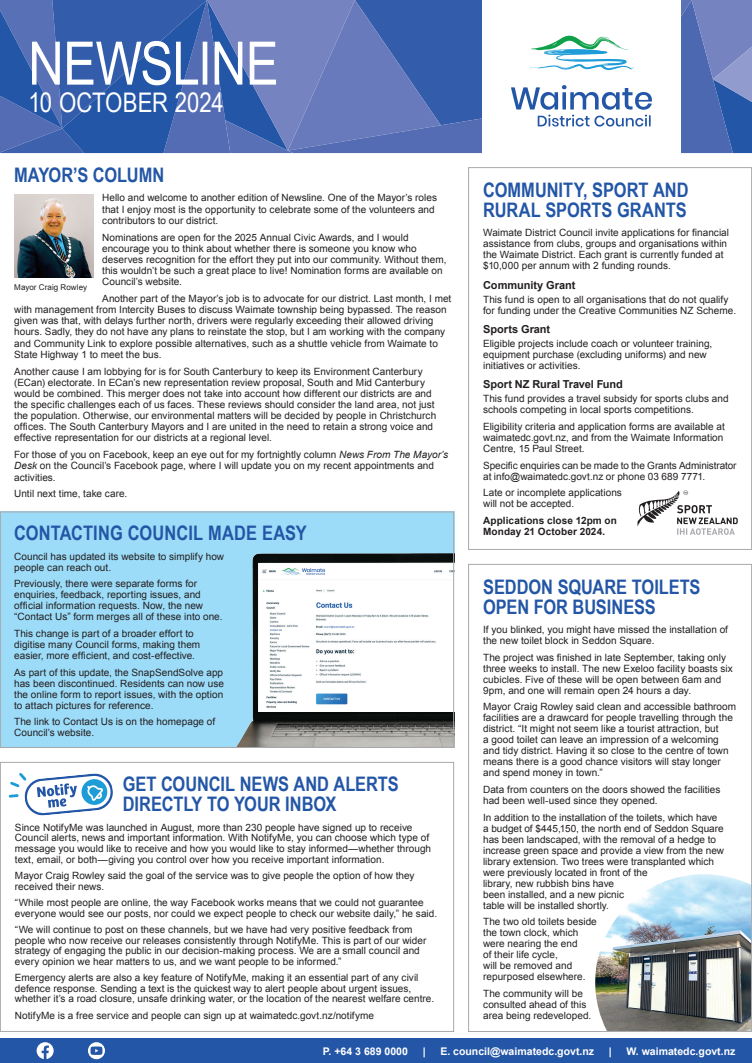
<style>
.page{position:relative;width:752px;height:1063px;background:#fff}
.page>*{position:absolute;margin:0;border:0;box-sizing:border-box;transform-origin:0 0}
.t1{font:27px "Arial Narrow";letter-spacing:-.005em;color:#fff}
.t2{font:700 20px/20px "Arial Narrow";color:#2356a6}
.t3{font:700 11px "Arial";letter-spacing:-.005em;color:#231f20}
.t4{font:700 10.5px "Arial";color:#fff}
.t5{font:10px/11px "Arial";letter-spacing:.005em;color:#231f20}
.t6{font:700 10px/11px "Arial";letter-spacing:.01em;color:#231f20}
.t7{font:8px "Arial";letter-spacing:.01em;color:#231f20}
.s1{font-style:italic}
</style>
<div class="page">
<svg style="left:0;top:0;width:751px;height:153px"></svg>
<div style="left:0;top:1038px;width:751px;height:25px;background:#2356a6"></div>
<svg style="left:88px;top:1042px;width:17px;height:17px"></svg>
<svg style="left:37px;top:1042px;width:17px;height:17px"></svg>
<div style="left:0;top:512px;width:454px;height:236px;background:#9cdcf8"></div>
<img style="left:14px;top:194px;width:80px;height:83px">
<img style="left:154px;top:511px;width:300px;height:235px">
<img style="left:259px;top:563px;width:193px;height:148px">
<img style="left:595px;top:874px;width:154px;height:156px">
<div style="left:0;top:762px;width:454px;height:270px;border:1px solid #a8a9ad"></div>
<div style="left:468px;top:564px;width:283px;height:468px;border:1px solid #a8a9ad"></div>
<svg style="left:8px;top:773px;width:105px;height:43px"></svg>
<div style="left:468px;top:167px;width:283px;height:383px;border:1px solid #a8a9ad"></div>
<svg style="left:637px;top:490px;width:100px;height:45px"></svg>
<div style="left:0;top:512px;width:454px;height:236px;border:1px solid #a8a9ad"></div>
<h1 class="t1" style="left:28px;top:83px;width:197px">10 OCTOBER 2024</h1>
<h2 class="t2" style="left:14px;top:164px;width:152px">MAYOR’S COLUMN</h2>
<p class="t5" style="left:102px;top:193px;width:336px">Hello and welcome to another edition of Newsline. One of the Mayor’s roles that I enjoy most is the opportunity to celebrate some of the volunteers and contributors to our district.</p>
<p class="t5" style="left:102px;top:232px;width:345px">Nominations are open for the 2025 Annual Civic Awards, and I would encourage you to think about whether there is someone you know who deserves recognition for the effort they put into our community. Without them, this wouldn’t be such a great place to live! Nomination forms are available on Council’s website.</p>
<p class="t5" style="left:14px;top:293px;width:438px;text-indent:88px">Another part of the Mayor’s job is to advocate for our district. Last month, I met with management from Intercity Buses to discuss Waimate township being bypassed. The reason given was that, with delays further north, drivers were regularly exceeding their allowed driving hours. Sadly, they do not have any plans to reinstate the stop, but I am working with the company and Community Link to explore possible alternatives, such as a shuttle vehicle from Waimate to State Highway 1 to meet the bus.</p>
<p class="t5" style="left:14px;top:366px;width:423px">Another cause I am lobbying for is for South Canterbury to keep its Environment Canterbury (ECan) electorate. In ECan’s new representation review proposal, South and Mid Canterbury would be combined. This merger does not take into account how different our districts are and the specific challenges each of us faces. These reviews should consider the land area, not just the population. Otherwise, our environmental matters will be decided by people in Christchurch offices. The South Canterbury Mayors and I are united in the need to retain a strong voice and effective representation for our districts at a regional level.</p>
<p class="t5" style="left:14px;top:449px;width:435px">For those of you on Facebook, keep an eye out for my fortnightly column <span class="s1">News From The Mayor’s<br>Desk</span> on the Council’s Facebook page, where I will update you on my recent appointments and activities.</p>
<p class="t5" style="left:14px;top:489px;width:115px">Until next time, take care.</p>
<p class="t7" style="left:14px;top:282px;width:74px">Mayor Craig Rowley</p>
<h2 class="t2" style="left:14px;top:522px;width:294px">CONTACTING COUNCIL MADE EASY</h2>
<p class="t5" style="left:14px;top:551px;width:211px">Council has updated its website to simplify how people can reach out.</p>
<p class="t5" style="left:14px;top:579px;width:210px">Previously, there were separate forms for enquiries, feedback, reporting issues, and official information requests. Now, the new “Contact Us” form merges all of these into one.</p>
<p class="t5" style="left:14px;top:628px;width:187px">This change is part of a broader effort to digitise many Council forms, making them easier, more efficient, and cost-effective.</p>
<p class="t5" style="left:14px;top:667px;width:211px;text-align:justify">As part of this update, the SnapSendSolve app has been discontinued. Residents can now use the online form to report issues, with the option to attach pictures for reference.</p>
<p class="t5" style="left:14px;top:717px;width:202px">The link to Contact Us is on the homepage of<br>Council’s website.</p>
<h2 class="t2" style="left:123px;top:773px;width:277px">GET COUNCIL NEWS AND ALERTS<br>DIRECTLY TO YOUR INBOX</h2>
<p class="t5" style="left:15px;top:822px;width:417px;line-height:10.6px">Since NotifyMe was launched in August, more than 230 people have signed up to receive Council alerts, news and important information. With NotifyMe, you can choose which type of message you would like to receive and how you would like to stay informed—whether through text, email, or both—giving you control over how you receive important information.</p>
<p class="t5" style="left:15px;top:870px;width:401px;line-height:10.6px">Mayor Craig Rowley said the goal of the service was to give people the option of how they received their news.</p>
<p class="t5" style="left:15px;top:897px;width:423px;line-height:10.6px">“While most people are online, the way Facebook works means that we could not guarantee everyone would see our posts, nor could we expect people to check our website daily,” he said.</p>
<p class="t5" style="left:15px;top:924px;width:413px;line-height:10.7px">“We will continue to post on these channels, but we have had very positive feedback from people who now receive our releases consistently through NotifyMe. This is part of our wider strategy of engaging the public in our decision-making process. We are a small council and every opinion we hear matters to us, and we want people to be informed.”</p>
<p class="t5" style="left:15px;top:972px;width:420px;line-height:10.7px">Emergency alerts are also a key feature of NotifyMe, making it an essential part of any civil defence response. Sending a text is the quickest way to alert people about urgent issues, whether it’s a road closure, unsafe drinking water, or the location of the nearest welfare centre.</p>
<p class="t5" style="left:15px;top:1010px;width:360px">NotifyMe is a free service and people can sign up at waimatedc.govt.nz/notifyme</p>
<h2 class="t2" style="left:483px;top:179px;width:207px">COMMUNITY, SPORT AND<br>RURAL SPORTS GRANTS</h2>
<p class="t5" style="left:483px;top:227px;width:247px">Waimate District Council invite applications for financial assistance from clubs, groups and organisations within the Waimate District. Each grant is currently funded at $10,000 per annum with 2 funding rounds.</p>
<p class="t3" style="left:483px;top:278px;width:94px">Community Grant</p>
<p class="t5" style="left:483px;top:294px;width:254px">This fund is open to all organisations that do not qualify for funding under the Creative Communities NZ Scheme.</p>
<p class="t3" style="left:483px;top:322px;width:69px">Sports Grant</p>
<p class="t5" style="left:483px;top:338px;width:230px">Eligible projects include coach or volunteer training, equipment purchase (excluding uniforms) and new initiatives or activities.</p>
<p class="t3" style="left:483px;top:377px;width:141px">Sport NZ Rural Travel Fund</p>
<p class="t5" style="left:483px;top:393px;width:247px">This fund provides a travel subsidy for sports clubs and schools competing in local sports competitions.</p>
<p class="t5" style="left:483px;top:421px;width:243px">Eligibility criteria and application forms are available at waimatedc.govt.nz, and from the Waimate Information<br>Centre, 15 Paul Street.</p>
<p class="t5" style="left:483px;top:460px;width:255px">Specific enquiries can be made to the Grants Administrator at info@waimatedc.govt.nz or phone 03 689 7771.</p>
<p class="t5" style="left:483px;top:487px;width:140px">Late or incomplete applications will not be accepted.</p>
<p class="t6" style="left:483px;top:515px;width:135px">Applications close 12pm on<br>Monday 21 October 2024.</p>
<h2 class="t2" style="left:483px;top:575px;width:219px">SEDDON SQUARE TOILETS<br>OPEN FOR BUSINESS</h2>
<p class="t5" style="left:483px;top:624px;width:246px">If you blinked, you might have missed the installation of the new toilet block in Seddon Square.</p>
<p class="t5" style="left:483px;top:652px;width:251px">The project was finished in late September, taking only three weeks to install. The new Exeloo facility boasts six cubicles. Five of these will be open between 6am and 9pm, and one will remain open 24 hours a day.</p>
<p class="t5" style="left:483px;top:701px;width:254px">Mayor Craig Rowley said clean and accessible bathroom facilities are a drawcard for people travelling through the district. “It might not seem like a tourist attraction, but<br>a good toilet can leave an impression of a welcoming and tidy district. Having it so close to the centre of town means there is a good chance visitors will stay longer and spend money in town.”</p>
<p class="t5" style="left:483px;top:784px;width:239px">Data from counters on the doors showed the facilities had been well-used since they opened.</p>
<p class="t5" style="left:483px;top:812px;width:242px">In addition to the installation of the toilets, which have a budget of $445,150, the north end of Seddon Square has been landscaped, with the removal of a hedge to increase green space and provide a view from the new library extension. Two trees were transplanted which were previously located in front of the<br>library, new rubbish bins have<br>been installed, and a new picnic<br>table will be installed shortly.</p>
<p class="t5" style="left:483px;top:916px;width:115px">The two old toilets beside the town clock, which were nearing the end<br>of their life cycle,<br>will be removed and repurposed elsewhere.</p>
<p class="t5" style="left:483px;top:988px;width:110px">The community will be consulted ahead of this area being redeveloped.</p>
<p class="t4" style="left:323px;top:1044px;width:87px">P. +64 3 689 0000</p>
<p class="t4" style="left:422px;top:1044px;width:4px">|</p>
<p class="t4" style="left:440px;top:1044px;width:155px">E. council@waimatedc.govt.nz</p>
<p class="t4" style="left:608px;top:1044px;width:4px">|</p>
<p class="t4" style="left:626px;top:1044px;width:110px">W. waimatedc.govt.nz</p>
</div>
